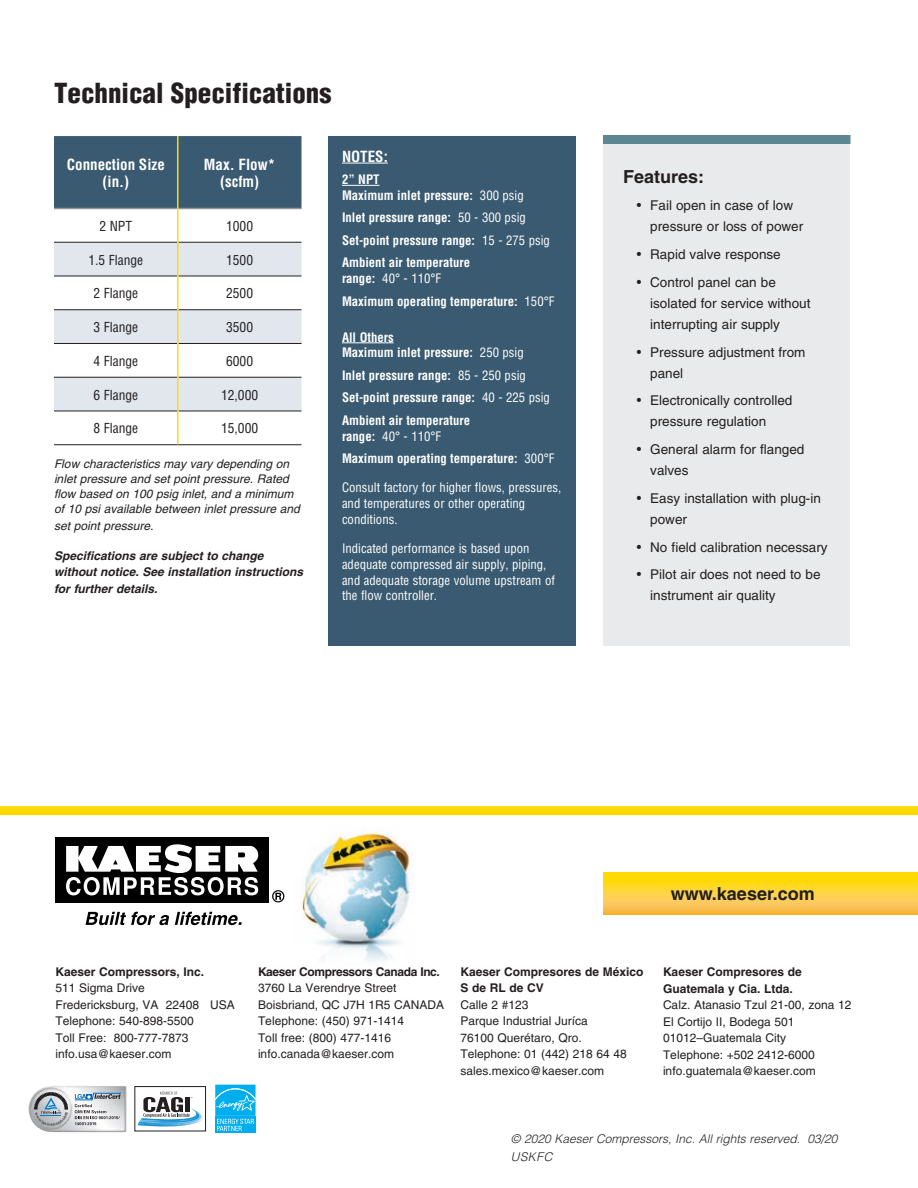
<style>
.page{position:relative;width:918px;height:1188px;background:#fff}
.page>*{position:absolute;margin:0;border:0;box-sizing:border-box;transform-origin:0 0}
.t1{font:900 condensed 27px "Helvetica";color:#231f20}
.t2{font:700 18px "Helvetica";color:#231f20}
.t3{font:700 condensed 15px/16.5px "Helvetica";color:#fff;text-align:center}
.t4{font:13.5px/21px "Helvetica";color:#231f20}
.t5{font:condensed 13.5px "Helvetica";color:#231f20}
.t6{font:700 condensed 12.75px/22.5px "Helvetica";color:#fff}
.t7{font:condensed 12.75px/15.8px "Helvetica";color:#fff}
.t8{font:12px/16.5px "Helvetica";color:#231f20}
.t9{font:italic 12px/15px "Helvetica";color:#231f20}
.t10{font:700 12px/16.5px "Helvetica";color:#231f20}
.t11{font:italic 700 12px/16.5px "Helvetica";color:#231f20}
.t12{font:italic 300 12px/18px "Helvetica";color:#231f20}
.t13{font:700 12px "Helvetica";letter-spacing:-.03em;color:#231f20}
.s1{font-weight:400}
.s2{font-stretch:condensed}
</style>
<div class="page">
<svg style="left:86px;top:912px;width:83px;height:13px"></svg>
<svg style="left:175px;top:912px;width:67px;height:13px"></svg>
<div style="left:55px;top:837px;width:213px;height:65px;background:#000"></div>
<svg style="left:272px;top:890px;width:12px;height:12px"></svg>
<svg style="left:66px;top:844px;width:192px;height:51px"></svg>
<svg style="left:603px;top:872px;width:315px;height:42px"></svg>
<img style="left:301px;top:832px;width:112px;height:130px">
<svg style="left:138px;top:1084px;width:118px;height:49px"></svg>
<img style="left:28px;top:1086px;width:98px;height:46px">
<img style="left:34px;top:1126px;width:34px;height:1px">
<img style="left:34px;top:1092px;width:34px;height:1px">
<svg style="left:34px;top:1093px;width:34px;height:33px"></svg>
<svg style="left:75px;top:1093px;width:46px;height:33px"></svg>
<div style="left:54px;top:136px;width:248px;height:72px;background:#395a70"></div>
<svg style="left:54px;top:243px;width:248px;height:168px"></svg>
<hr style="left:54px;top:242px;width:123px;height:1px;background:#231f20">
<hr style="left:178px;top:242px;width:124px;height:1px;background:#231f20">
<hr style="left:54px;top:276px;width:123px;height:1px;background:#231f20">
<hr style="left:178px;top:276px;width:124px;height:1px;background:#231f20">
<hr style="left:54px;top:309px;width:123px;height:1px;background:#231f20">
<hr style="left:178px;top:309px;width:124px;height:1px;background:#231f20">
<hr style="left:54px;top:343px;width:123px;height:1px;background:#231f20">
<hr style="left:178px;top:343px;width:124px;height:1px;background:#231f20">
<hr style="left:54px;top:377px;width:123px;height:1px;background:#231f20">
<hr style="left:178px;top:377px;width:124px;height:1px;background:#231f20">
<hr style="left:54px;top:411px;width:123px;height:1px;background:#231f20">
<hr style="left:178px;top:411px;width:124px;height:1px;background:#231f20">
<hr style="left:54px;top:444px;width:124px;height:1px;background:#231f20">
<hr style="left:178px;top:444px;width:124px;height:1px;background:#231f20">
<hr style="left:54px;top:208px;width:123px;height:1px;background:#949698">
<hr style="left:178px;top:208px;width:124px;height:1px;background:#949698">
<hr style="left:177px;top:136px;width:1px;height:72px;background:#ffda00">
<hr style="left:177px;top:208px;width:1px;height:34px;background:#ffda00">
<hr style="left:177px;top:242px;width:1px;height:34px;background:#ffda00">
<hr style="left:177px;top:276px;width:1px;height:34px;background:#ffda00">
<hr style="left:177px;top:310px;width:1px;height:33px;background:#ffda00">
<hr style="left:177px;top:343px;width:1px;height:34px;background:#ffda00">
<hr style="left:177px;top:377px;width:1px;height:34px;background:#ffda00">
<hr style="left:177px;top:411px;width:1px;height:33px;background:#ffda00">
<div style="left:328px;top:136px;width:248px;height:510px;background:#395a70"></div>
<hr style="left:342px;top:163px;width:46px;height:1px;background:#fff">
<hr style="left:342px;top:185px;width:38px;height:1px;background:#fff">
<hr style="left:342px;top:343px;width:52px;height:1px;background:#fff">
<div style="left:603px;top:135px;width:247px;height:511px;background:#e9eaeb"></div>
<div style="left:603px;top:135px;width:247px;height:9px;background:#5c8691"></div>
<div style="left:0;top:806px;width:918px;height:9px;background:#ffda00"></div>
<h1 class="t1" style="left:54px;top:76px;width:279px">Technical Specifications</h1>
<p class="t3" style="left:67px;top:156px;width:99px">Connection Size (in.)</p>
<p class="t3" style="left:204px;top:156px;width:73px">Max. Flow* (scfm)</p>
<p class="t5" style="left:100px;top:217px;width:34px">2 NPT</p>
<p class="t5" style="left:226px;top:217px;width:28px">1000</p>
<p class="t5" style="left:89px;top:251px;width:56px">1.5 Flange</p>
<p class="t5" style="left:226px;top:251px;width:28px">1500</p>
<p class="t5" style="left:94px;top:285px;width:46px">2 Flange</p>
<p class="t5" style="left:226px;top:285px;width:28px">2500</p>
<p class="t5" style="left:94px;top:319px;width:46px">3 Flange</p>
<p class="t5" style="left:226px;top:319px;width:28px">3500</p>
<p class="t5" style="left:94px;top:352px;width:46px">4 Flange</p>
<p class="t5" style="left:226px;top:352px;width:28px">6000</p>
<p class="t5" style="left:94px;top:386px;width:46px">6 Flange</p>
<p class="t5" style="left:221px;top:386px;width:39px">12,000</p>
<p class="t5" style="left:94px;top:420px;width:46px">8 Flange</p>
<p class="t5" style="left:221px;top:420px;width:39px">15,000</p>
<p class="t9" style="left:54px;top:457px;width:247px">Flow characteristics may vary depending on inlet pressure and set point pressure. Rated flow based on 100 psig inlet, and a minimum of 10 psi available between inlet pressure and</p>
<p class="t9" style="left:54px;top:518px;width:101px">set point pressure.</p>
<p class="t11" style="left:54px;top:547px;width:251px">Specifications are subject to change without notice. See installation instructions for further details.</p>
<p class="t3" style="left:342px;top:148px;width:47px">NOTES:</p>
<p class="t6" style="left:342px;top:171px;width:183px;line-height:15.8px">2” NPT<br>Maximum inlet pressure: <span class="s1">300 psig</span></p>
<p class="t6" style="left:342px;top:206px;width:209px">Inlet pressure range: <span class="s1">50 - 300 psig<br></span>Set-point pressure range: <span class="s1">15 - 275 psig<br></span>Ambient air temperature</p>
<p class="t6" style="left:342px;top:267px;width:214px">range: <span class="s1">40° - 110°F<br></span>Maximum operating temperature: <span class="s1">150°F</span></p>
<p class="t6" style="left:342px;top:329px;width:183px;line-height:15.8px">All Others<br>Maximum inlet pressure: <span class="s1">250 psig</span></p>
<p class="t6" style="left:342px;top:364px;width:209px">Inlet pressure range: <span class="s1">85 - 250 psig<br></span>Set-point pressure range: <span class="s1">40 - 225 psig<br></span>Ambient air temperature</p>
<p class="t6" style="left:342px;top:425px;width:214px">range: <span class="s1">40° - 110°F<br></span>Maximum operating temperature: <span class="s1">300°F</span></p>
<p class="t7" style="left:342px;top:480px;width:221px">Consult factory for higher flows, pressures, and temperatures or other operating conditions.</p>
<p class="t7" style="left:342px;top:540px;width:214px">Indicated performance is based upon adequate compressed air supply, piping, and adequate storage volume upstream of the flow controller.</p>
<h2 class="t2" style="left:623px;top:165px;width:83px">Features:</h2>
<p class="t4" style="left:650px;top:195px;width:155px;text-indent:-14px"><span class="s2">•</span> Fail open in case of low pressure or loss of power</p>
<p class="t4" style="left:637px;top:244px;width:146px"><span class="s2">•</span> Rapid valve response</p>
<p class="t4" style="left:650px;top:272px;width:162px;text-indent:-14px"><span class="s2">•</span> Control panel can be isolated for service without interrupting air supply</p>
<p class="t4" style="left:650px;top:341px;width:157px;text-indent:-14px"><span class="s2">•</span> Pressure adjustment from panel</p>
<p class="t4" style="left:650px;top:390px;width:144px;text-indent:-14px"><span class="s2">•</span> Electronically controlled pressure regulation</p>
<p class="t4" style="left:650px;top:439px;width:156px;text-indent:-14px"><span class="s2">•</span> General alarm for flanged valves</p>
<p class="t4" style="left:650px;top:488px;width:172px;text-indent:-14px"><span class="s2">•</span> Easy installation with plug-in power</p>
<p class="t4" style="left:637px;top:536px;width:192px"><span class="s2">•</span> No field calibration necessary</p>
<p class="t4" style="left:650px;top:564px;width:172px;text-indent:-14px"><span class="s2">•</span> Pilot air does not need to be instrument air quality</p>
<h2 class="t2" style="left:671px;top:883px;width:146px">www.kaeser.com</h2>
<p class="t10" style="left:55px;top:963px;width:150px">Kaeser Compressors, Inc.</p>
<p class="t8" style="left:55px;top:980px;width:181px">511 Sigma Drive<br>Fredericksburg, VA 22408 USA<br>Telephone: 540-898-5500<br>Toll Free: 800-777-7873 info.usa@kaeser.com</p>
<p class="t13" style="left:258px;top:964px;width:183px">Kaeser Compressors Canada Inc.</p>
<p class="t8" style="left:258px;top:980px;width:188px">3760 La Verendrye Street<br>Boisbriand, QC J7H 1R5 CANADA<br>Telephone: (450) 971-1414<br>Toll free: (800) 477-1416 info.canada@kaeser.com</p>
<p class="t10" style="left:460px;top:963px;width:185px">Kaeser Compresores de México<br>S de RL de CV</p>
<p class="t8" style="left:460px;top:996px;width:168px">Calle 2 #123<br>Parque Industrial Juríca<br>76100 Querétaro, Qro.<br>Telephone: 01 (442) 218 64 48 sales.mexico@kaeser.com</p>
<p class="t10" style="left:663px;top:964px;width:140px">Kaeser Compresores de<br>Guatemala y Cia. Ltda.</p>
<p class="t8" style="left:663px;top:997px;width:190px">Calz. Atanasio Tzul 21-00, zona 12<br>El Cortijo II, Bodega 501<br>01012–Guatemala City<br>Telephone: +502 2412-6000 info.guatemala@kaeser.com</p>
<p class="t12" style="left:511px;top:1130px;width:328px">© 2020 Kaeser Compressors, Inc. All rights reserved. 03/20<br>USKFC</p>
</div>
